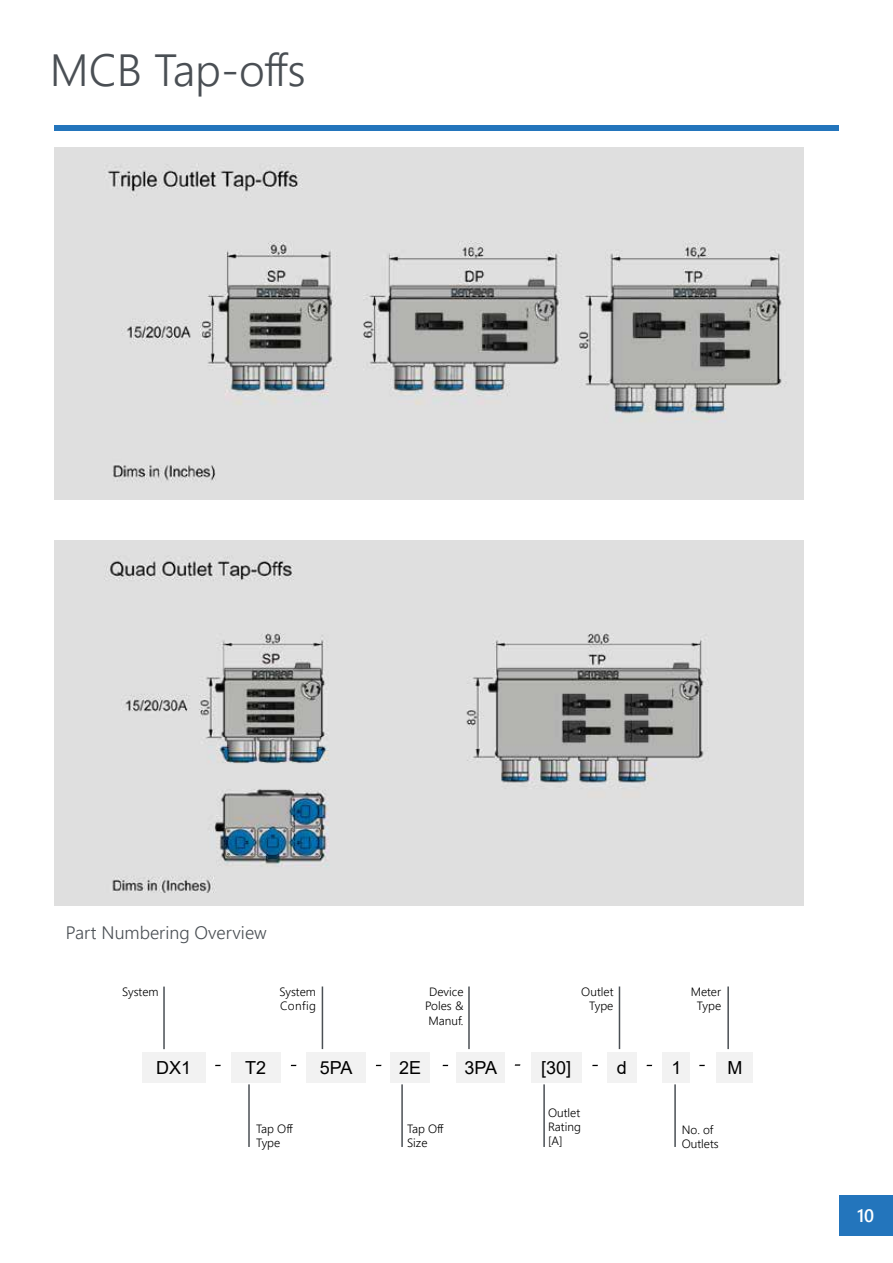
<style>
.page{position:relative;width:893px;height:1263px;background:#fff}
.page>*{position:absolute;margin:0;border:0;box-sizing:border-box;transform-origin:0 0}
.t1{font:300 45px "Segoe UI";color:#4a4f54}
.t2{font:300 18px "Segoe UI";color:#4a4f54}
.t3{font:18px "Arial";color:#000}
.t4{font:600 18px "Segoe UI";color:#fff}
.t5{font:300 12px/14.4px "Segoe UI";color:#000}
</style>
<div class="page">
<div style="left:54px;top:125px;width:785px;height:5px;background:#2375bc"></div>
<div style="left:839px;top:1195px;width:54px;height:41px;background:#2375bc"></div>
<div style="left:142px;top:1052px;width:63px;height:30px;background:#f2f2f2"></div>
<div style="left:231px;top:1052px;width:49px;height:30px;background:#f2f2f2"></div>
<div style="left:306px;top:1052px;width:59px;height:30px;background:#f2f2f2"></div>
<div style="left:391px;top:1052px;width:39px;height:31px;background:#f2f2f2"></div>
<div style="left:456px;top:1052px;width:49px;height:31px;background:#f2f2f2"></div>
<div style="left:531px;top:1052px;width:50px;height:31px;background:#f2f2f2"></div>
<div style="left:607px;top:1052px;width:30px;height:31px;background:#f2f2f2"></div>
<div style="left:663px;top:1052px;width:27px;height:30px;background:#f2f2f2"></div>
<div style="left:716px;top:1052px;width:37px;height:30px;background:#f2f2f2"></div>
<hr style="left:163px;top:986px;width:2px;height:63px;background:#4a4f54">
<hr style="left:248px;top:1084px;width:2px;height:63px;background:#4a4f54">
<hr style="left:322px;top:986px;width:1px;height:63px;background:#4a4f54">
<hr style="left:401px;top:1084px;width:2px;height:63px;background:#4a4f54">
<hr style="left:468px;top:986px;width:2px;height:63px;background:#4a4f54">
<hr style="left:543px;top:1084px;width:2px;height:63px;background:#4a4f54">
<hr style="left:619px;top:986px;width:1px;height:63px;background:#4a4f54">
<hr style="left:674px;top:1084px;width:2px;height:63px;background:#4a4f54">
<hr style="left:727px;top:986px;width:2px;height:63px;background:#4a4f54">
<img style="left:54px;top:148px;width:750px;height:352px">
<img style="left:54px;top:540px;width:750px;height:366px">
<h1 class="t1" style="left:50px;top:27px;width:257px">MCB Tap-offs</h1>
<h2 class="t2" style="left:66px;top:916px;width:202px">Part Numbering Overview</h2>
<p class="t5" style="left:122px;top:983px;width:38px">System</p>
<p class="t5" style="left:280px;top:983px;width:38px">System<br>Config</p>
<p class="t5" style="left:425px;top:983px;width:40px;text-align:center">Device<br>Poles &amp;<br>Manuf.</p>
<p class="t5" style="left:581px;top:983px;width:34px;text-align:right">Outlet<br>Type</p>
<p class="t5" style="left:691px;top:983px;width:32px;text-align:center">Meter<br>Type</p>
<h2 class="t3" style="left:156px;top:1055px;width:37px">DX1</h2>
<h2 class="t3" style="left:245px;top:1055px;width:23px">T2</h2>
<h2 class="t3" style="left:320px;top:1055px;width:34px">5PA</h2>
<h2 class="t3" style="left:399px;top:1055px;width:24px">2E</h2>
<h2 class="t3" style="left:464px;top:1055px;width:34px">3PA</h2>
<h2 class="t3" style="left:541px;top:1055px;width:32px">[30]</h2>
<h2 class="t3" style="left:617px;top:1055px;width:12px">d</h2>
<h2 class="t3" style="left:671px;top:1055px;width:12px">1</h2>
<h2 class="t3" style="left:727px;top:1055px;width:16px">M</h2>
<p class="t5" style="left:256px;top:1120px;width:38px">Tap Off<br>Type</p>
<p class="t5" style="left:407px;top:1120px;width:38px">Tap Off<br>Size</p>
<p class="t5" style="left:548px;top:1104px;width:34px;text-align:justify">Outlet Rating [A]</p>
<p class="t5" style="left:682px;top:1121px;width:39px">No. of<br>Outlets</p>
<h2 class="t4" style="left:857px;top:1199px;width:19px">10</h2>
</div>
